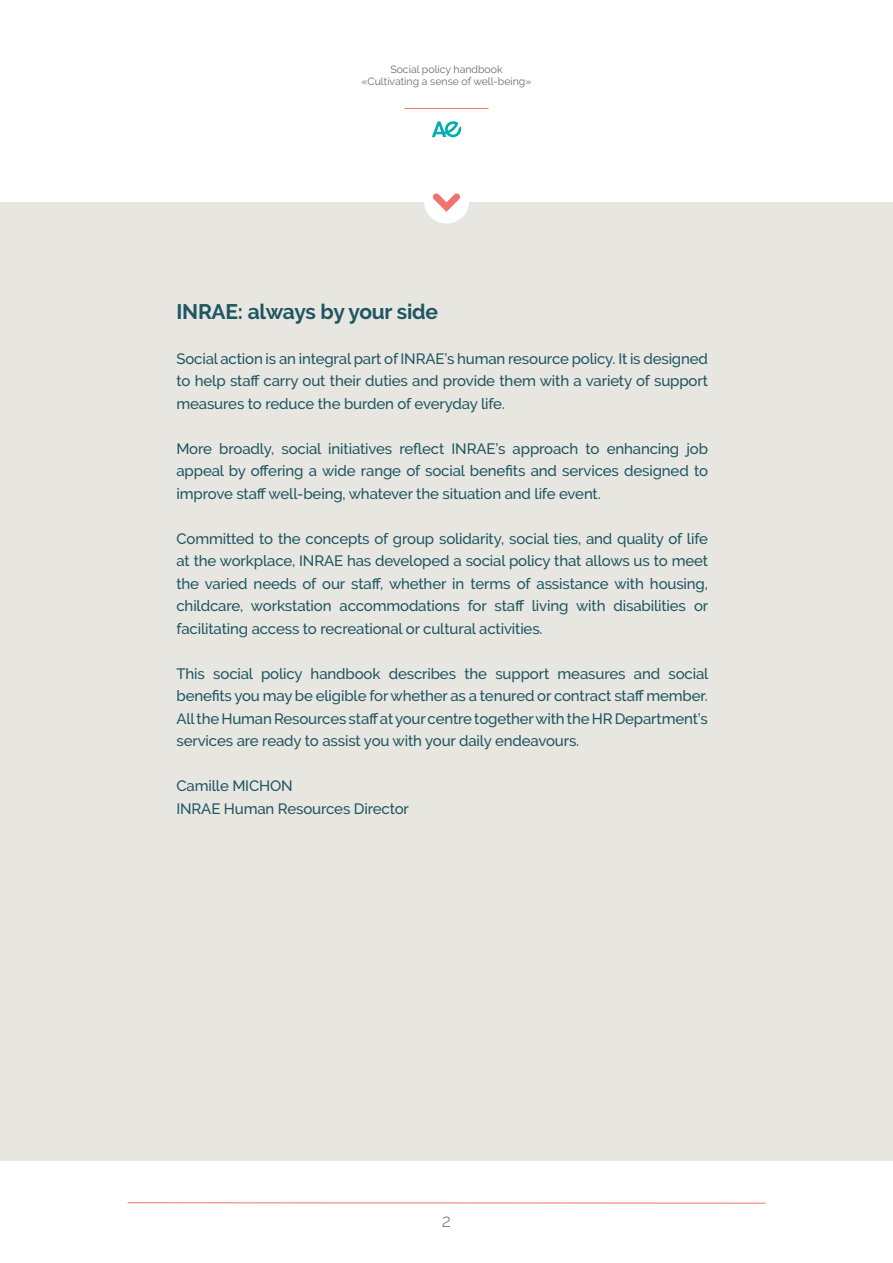
<style>
.page{position:relative;width:893px;height:1263px;background:#fff}
.page>*{position:absolute;margin:0;border:0;box-sizing:border-box;transform-origin:0 0}
.t1{font:700 21px "Raleway";letter-spacing:-.01em;color:#1f5661}
.t2{font:300 18px "Raleway";color:#6c6d67}
.t3{font:500 15px/22.5px "Raleway";letter-spacing:-.01em;color:#1f5661;text-align:justify}
.t4{font:10.5px/12.6px "Raleway";color:#6c6d67;text-align:center}
</style>
<div class="page">
<hr style="left:128px;top:1202px;width:637px;height:1px;background:#f2726e">
<svg style="left:432px;top:121px;width:29px;height:16px"></svg>
<hr style="left:404px;top:108px;width:85px;height:1px;background:#f2726e">
<div style="left:0;top:203px;width:893px;height:958px;background:#e7e6e1"></div>
<div style="left:425px;top:179px;width:43px;height:44px;background:#fff;border-radius:50%"></div>
<div style="left:424px;top:178px;width:45px;height:46px;border:2px solid #fff;border-radius:50%"></div>
<svg style="left:433px;top:193px;width:27px;height:19px"></svg>
<p class="t4" style="left:362px;top:63px;width:171px">Social policy handbook «Cultivating a sense of well-being»</p>
<p class="t1" style="left:176px;top:299px;width:263px">INRAE: always by your side</p>
<p class="t3" style="left:176px;top:347px;width:533px">Social action is an integral part of INRAE’s human resource policy. It is designed to help staff carry out their duties and provide them with a variety of support measures to reduce the burden of everyday life.</p>
<p class="t3" style="left:176px;top:437px;width:533px">More broadly, social initiatives reflect INRAE’s approach to enhancing job appeal by offering a wide range of social benefits and services designed to improve staff well-being, whatever the situation and life event.</p>
<p class="t3" style="left:176px;top:527px;width:533px">Committed to the concepts of group solidarity, social ties, and quality of life at the workplace, INRAE has developed a social policy that allows us to meet the varied needs of our staff, whether in terms of assistance with housing, childcare, workstation accommodations for staff living with disabilities or facilitating access to recreational or cultural activities.</p>
<p class="t3" style="left:176px;top:662px;width:533px">This social policy handbook describes the support measures and social benefits you may be eligible for whether as a tenured or contract staff member.</p>
<p class="t3" style="left:176px;top:707px;width:533px">All the Human Resources staff at your centre together with the HR Department’s services are ready to assist you with your daily endeavours.</p>
<p class="t3" style="left:176px;top:775px;width:118px">Camille MICHON</p>
<p class="t3" style="left:176px;top:797px;width:234px">INRAE Human Resources Director</p>
<p class="t2" style="left:442px;top:1210px;width:11px">2</p>
</div>
